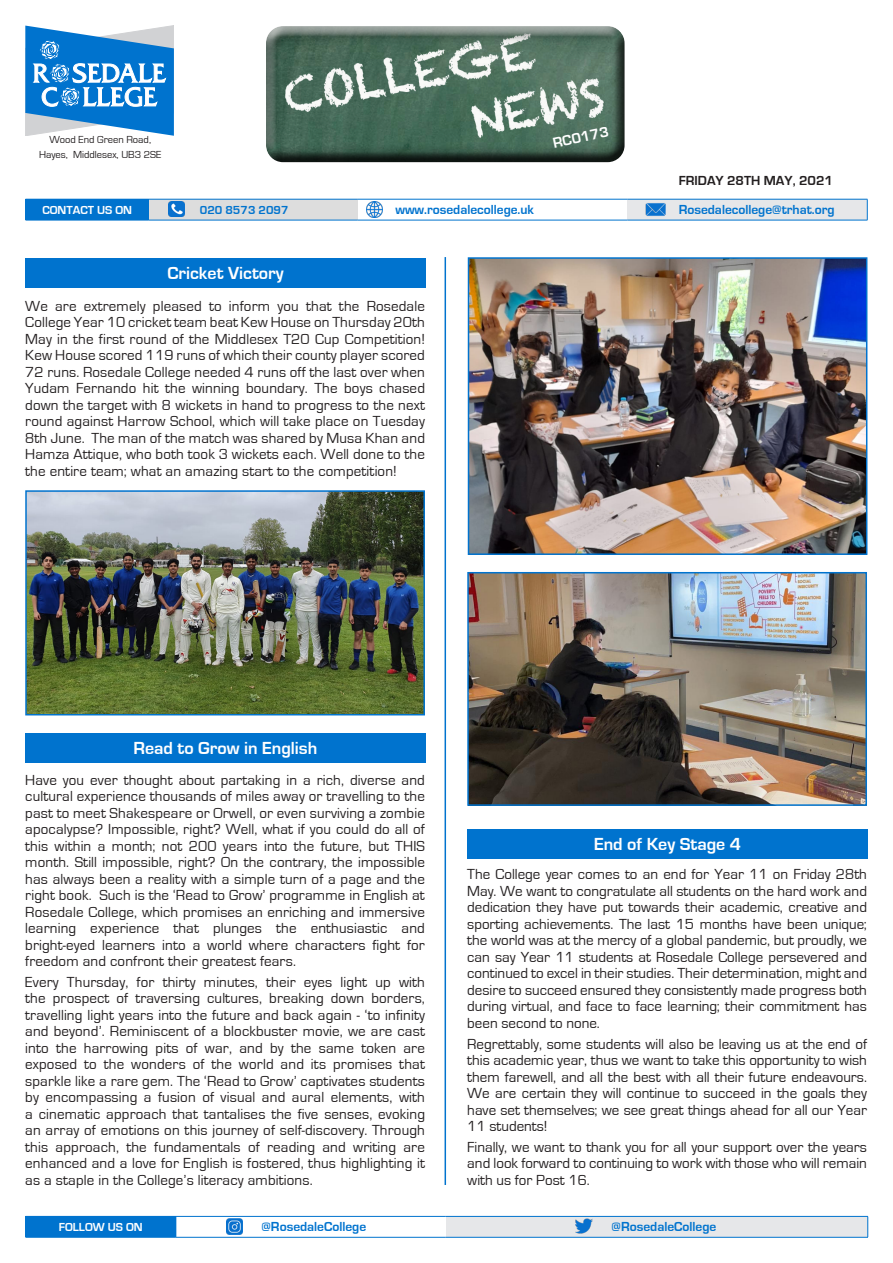
<style>
.page{position:relative;width:893px;height:1263px;background:#fff}
.page>*{position:absolute;margin:0;border:0;box-sizing:border-box;transform-origin:0 0}
.t1{font:700 18px "Eurostile";color:#fff}
.t2{font:15px/16.5px "Eurostile";letter-spacing:.005em;color:#231f20;text-align:justify}
.t3{font:700 15px "Eurostile";color:#fff}
.t4{font:700 13.5px "Eurostile";color:#0073ce}
.t5{font:700 13.5px "Eurostile";color:#231f20}
.t6{font:700 12px "Eurostile";color:#fff}
.t7{font:700 12px "Eurostile";color:#0073ce}
.t8{font:10.5px/15px "Eurostile";color:#231f20;text-align:center}
</style>
<div class="page">
<hr style="left:445px;top:257px;width:1px;height:928px;background:#0073ce">
<div style="left:26px;top:1216px;width:150px;height:21px;background:#0073ce"></div>
<div style="left:446px;top:1216px;width:422px;height:21px;background:#e6e7e9"></div>
<hr style="left:176px;top:1216px;width:270px;height:1px;background:#0073ce">
<hr style="left:176px;top:1237px;width:270px;height:1px;background:#0073ce">
<hr style="left:446px;top:1216px;width:422px;height:1px;background:#0073ce">
<svg style="left:867px;top:1216px;width:1px;height:21px"></svg>
<hr style="left:446px;top:1237px;width:422px;height:1px;background:#0073ce">
<svg style="left:25px;top:1216px;width:1px;height:21px"></svg>
<svg style="left:176px;top:1216px;width:1px;height:21px"></svg>
<hr style="left:26px;top:1237px;width:150px;height:1px;background:#0073ce">
<div style="left:263px;top:23px;width:362px;height:129px;background:#fff;opacity:.75"></div>
<div style="left:263px;top:30px;width:362px;height:133px;background:#231f20;opacity:.75"></div>
<svg style="left:25px;top:26px;width:149px;height:110px"></svg>
<img style="left:227px;top:1219px;width:16px;height:15px">
<img style="left:576px;top:1218px;width:17px;height:16px">
<div style="left:26px;top:199px;width:123px;height:21px;background:#0073ce"></div>
<div style="left:149px;top:199px;width:208px;height:21px;background:#ddd"></div>
<div style="left:628px;top:199px;width:239px;height:21px;background:#e6e7e9"></div>
<hr style="left:26px;top:220px;width:123px;height:1px;background:#0073ce">
<hr style="left:149px;top:199px;width:208px;height:1px;background:#0073ce">
<hr style="left:149px;top:220px;width:208px;height:1px;background:#0073ce">
<hr style="left:357px;top:199px;width:271px;height:1px;background:#0073ce">
<hr style="left:357px;top:220px;width:271px;height:1px;background:#0073ce">
<hr style="left:628px;top:199px;width:239px;height:1px;background:#0073ce">
<svg style="left:867px;top:199px;width:1px;height:21px"></svg>
<hr style="left:628px;top:220px;width:239px;height:1px;background:#0073ce">
<img style="left:646px;top:203px;width:19px;height:13px">
<img style="left:168px;top:201px;width:16px;height:16px">
<img style="left:367px;top:201px;width:16px;height:16px">
<div style="left:26px;top:258px;width:400px;height:30px;background:#0073ce"></div>
<img style="left:471px;top:260px;width:393px;height:292px">
<div style="left:468px;top:257px;width:399px;height:298px;border:2px solid #0073ce"></div>
<img style="left:470px;top:575px;width:394px;height:228px">
<div style="left:467px;top:572px;width:400px;height:234px;border:2px solid #0073ce"></div>
<img style="left:28px;top:493px;width:394px;height:219px">
<div style="left:25px;top:490px;width:400px;height:225px;border:2px solid #0073ce"></div>
<div style="left:25px;top:733px;width:400px;height:30px;background:#0073ce"></div>
<div style="left:468px;top:829px;width:400px;height:30px;background:#0073ce"></div>
<p class="t8" style="left:39px;top:132px;width:124px">Wood End Green Road,<br>Hayes, Middlesex, UB3 2SE</p>
<p class="t3" style="left:551px;top:135px;width:58px;rotate:-12deg">RC0173</p>
<p class="t5" style="left:679px;top:173px;width:156px">FRIDAY 28TH MAY, 2021</p>
<p class="t6" style="left:42px;top:203px;width:91px">CONTACT US ON</p>
<p class="t7" style="left:200px;top:203px;width:90px">020 8573 2097</p>
<p class="t4" style="left:395px;top:202px;width:140px">www.rosedalecollege.uk</p>
<p class="t4" style="left:679px;top:202px;width:157px">Rosedalecollege@trhat.org</p>
<p class="t1" style="left:167px;top:263px;width:118px">Cricket Victory</p>
<p class="t2" style="left:25px;top:298px;width:401px">We are extremely pleased to inform you that the Rosedale College Year 10 cricket team beat Kew House on Thursday 20th May in the first round of the Middlesex T20 Cup Competition!<br>Kew House scored 119 runs of which their county player scored 72 runs. Rosedale College needed 4 runs off the last over when Yudam Fernando hit the winning boundary. The boys chased down the target with 8 wickets in hand to progress to the next round against Harrow School, which will take place on Tuesday 8th June. The man of the match was shared by Musa Khan and Hamza Attique, who both took 3 wickets each. Well done to the the entire team; what an amazing start to the competition!</p>
<p class="t1" style="left:133px;top:738px;width:185px">Read to Grow in English</p>
<p class="t2" style="left:25px;top:772px;width:401px">Have you ever thought about partaking in a rich, diverse and cultural experience thousands of miles away or travelling to the past to meet Shakespeare or Orwell, or even surviving a zombie apocalypse? Impossible, right? Well, what if you could do all of this within a month; not 200 years into the future, but THIS month. Still impossible, right? On the contrary, the impossible has always been a reality with a simple turn of a page and the right book. Such is the ‘Read to Grow’ programme in English at Rosedale College, which promises an enriching and immersive learning experience that plunges the enthusiastic and bright-eyed learners into a world where characters fight for freedom and confront their greatest fears.</p>
<p class="t2" style="left:25px;top:974px;width:401px">Every Thursday, for thirty minutes, their eyes light up with the prospect of traversing cultures, breaking down borders, travelling light years into the future and back again - ‘to infinity and beyond’. Reminiscent of a blockbuster movie, we are cast into the harrowing pits of war, and by the same token are exposed to the wonders of the world and its promises that sparkle like a rare gem. The ‘Read to Grow’ captivates students by encompassing a fusion of visual and aural elements, with a cinematic approach that tantalises the five senses, evoking an array of emotions on this journey of self-discovery. Through this approach, the fundamentals of reading and writing are enhanced and a love for English is fostered, thus highlighting it as a staple in the College’s literacy ambitions.</p>
<p class="t1" style="left:594px;top:834px;width:149px">End of Key Stage 4</p>
<p class="t2" style="left:467px;top:866px;width:401px">The College year comes to an end for Year 11 on Friday 28th May. We want to congratulate all students on the hard work and dedication they have put towards their academic, creative and sporting achievements. The last 15 months have been unique; the world was at the mercy of a global pandemic, but proudly, we can say Year 11 students at Rosedale College persevered and continued to excel in their studies. Their determination, might and desire to succeed ensured they consistently made progress both during virtual, and face to face learning; their commitment has been second to none.</p>
<p class="t2" style="left:467px;top:1036px;width:401px">Regrettably, some students will also be leaving us at the end of this academic year, thus we want to take this opportunity to wish them farewell, and all the best with all their future endeavours.<br>We are certain they will continue to succeed in the goals they have set themselves; we see great things ahead for all our Year 11 students!</p>
<p class="t2" style="left:467px;top:1139px;width:401px">Finally, we want to thank you for all your support over the years and look forward to continuing to work with those who will remain with us for Post 16.</p>
<p class="t6" style="left:59px;top:1220px;width:85px">FOLLOW US ON</p>
<p class="t4" style="left:262px;top:1219px;width:106px">@RosedaleCollege</p>
<p class="t4" style="left:612px;top:1219px;width:106px">@RosedaleCollege</p>
</div>
